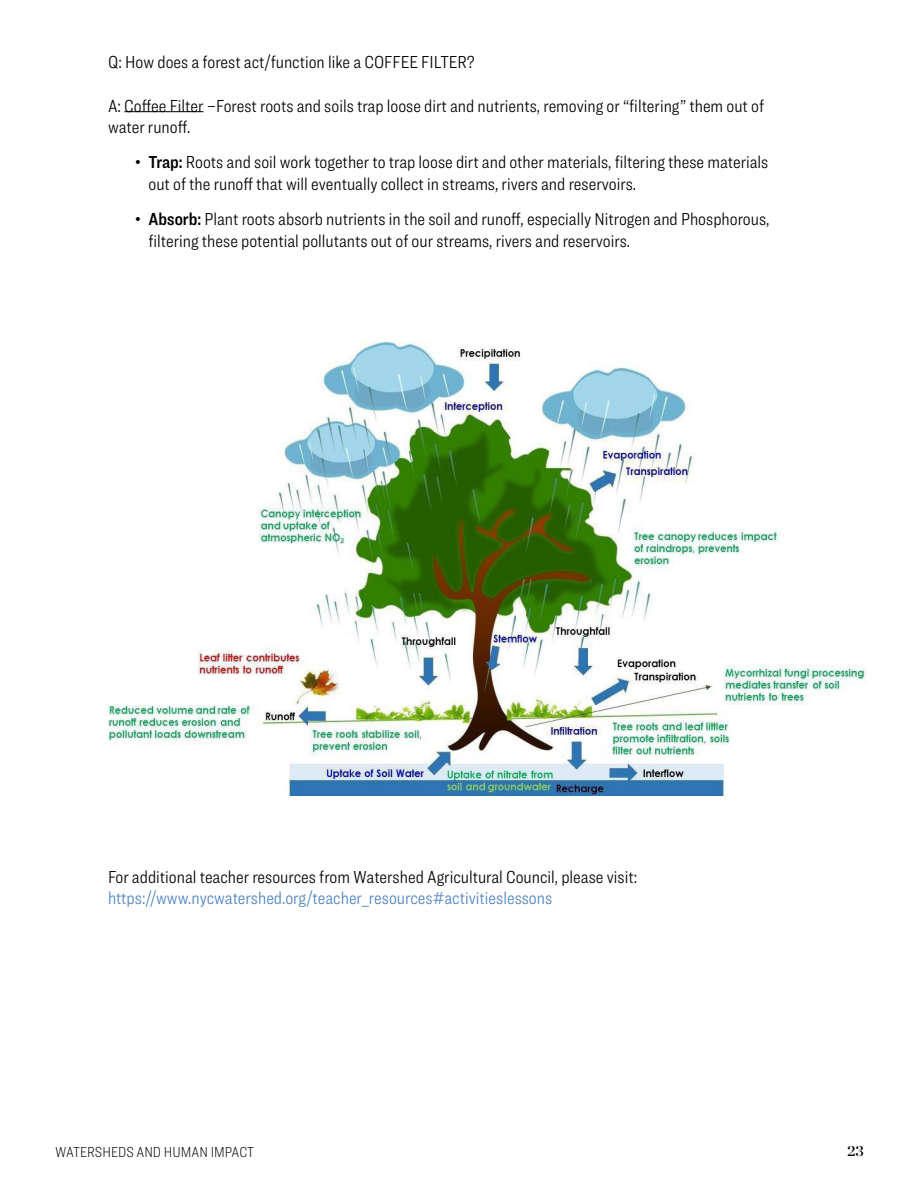
<style>
.page{position:relative;width:918px;height:1188px;background:#fff}
.page>*{position:absolute;margin:0;border:0;box-sizing:border-box;transform-origin:0 0}
.t1{font:300 18px/21.6px "Ringside Condensed";color:#000}
.t2{font:300 18px "Ringside Condensed";color:#4d82be}
.t3{font:100 15px "Ringside Condensed";color:#000}
.t4{font:15px "Chronicle Display Semi";color:#000}
.s1{font-family:"Ringside Condensed Semi";font-weight:400}
</style>
<div class="page">
<hr style="left:124px;top:111px;width:80px;height:1px;background:#000">
<img style="left:108px;top:341px;width:758px;height:454px">
<p class="t1" style="left:108px;top:51px;width:368px">Q: How does a forest act/function like a COFFEE FILTER?</p>
<p class="t1" style="left:108px;top:95px;width:658px">A: Coffee Filter –Forest roots and soils trap loose dirt and nutrients, removing or “filtering” them out of water runoff.</p>
<p class="t1" style="left:148px;top:151px;width:621px;text-indent:-14px">• <span class="s1">Trap:</span> Roots and soil work together to trap loose dirt and other materials, filtering these materials out of the runoff that will eventually collect in streams, rivers and reservoirs.</p>
<p class="t1" style="left:148px;top:208px;width:623px;text-indent:-14px">• <span class="s1">Absorb:</span> Plant roots absorb nutrients in the soil and runoff, especially Nitrogen and Phosphorous, filtering these potential pollutants out of our streams, rivers and reservoirs.</p>
<p class="t1" style="left:108px;top:866px;width:531px">For additional teacher resources from Watershed Agricultural Council, please visit:</p>
<p class="t2" style="left:108px;top:886px;width:446px">https://www.nycwatershed.org/teacher_resources#activitieslessons</p>
<p class="t3" style="left:55px;top:1142px;width:201px">WATERSHEDS AND HUMAN IMPACT</p>
<p class="t4" style="left:847px;top:1140px;width:18px">23</p>
</div>
